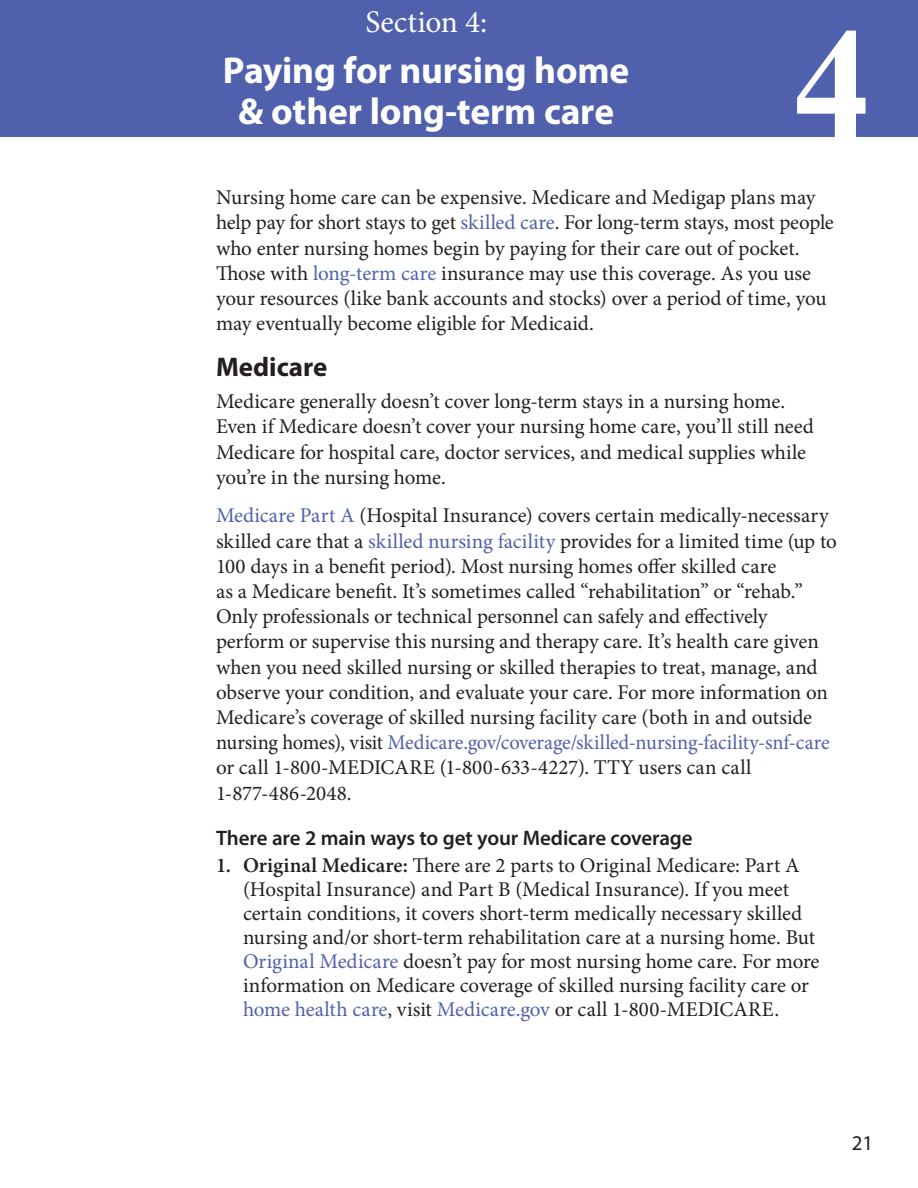
<style>
.page{position:relative;width:918px;height:1188px;background:#fff}
.page>*{position:absolute;margin:0;border:0;box-sizing:border-box;transform-origin:0 0}
.t1{font:700 157.5px "Times New Roman";color:#fff}
.t2{font:700 37.5px "Myriad Pro";letter-spacing:-.005em;color:#fff}
.t3{font:31.5px "Minion Pro";color:#fff}
.Heading_2{font:700 27px "Myriad Pro";color:#231f20}
.TEXT{font:21px/25.2px "Minion Pro";letter-spacing:-.005em;color:#231f20}
.Heading_3{font:600 21px "Myriad Pro";letter-spacing:-.005em;color:#231f20}
.t4{font:21px "Myriad Pro";color:#231f20}
.s1{color:#5060ac}
.s2{font-weight:600}
</style>
<div class="page">
<div style="left:0;top:0;width:918px;height:137px;background:#5060ac"></div>
<p class="t3" style="left:365px;top:0;width:123px">Section 4:</p>
<p class="t2" style="left:223px;top:46px;width:408px">Paying for nursing home</p>
<p class="t2" style="left:238px;top:86px;width:378px">&amp; other long-term care</p>
<h1 class="t1" style="left:793px;top:-25px;width:80px">4</h1>
<p class="TEXT" style="left:216px;top:185px;width:619px">Nursing home care can be expensive. Medicare and Medigap plans may help pay for short stays to get <span class="s1">skilled care</span>. For long-term stays, most people who enter nursing homes begin by paying for their care out of pocket.<br>Those with <span class="s1">long-term care</span> insurance may use this coverage. As you use your resources (like bank accounts and stocks) over a period of time, you may eventually become eligible for Medicaid.</p>
<p class="Heading_2" style="left:216px;top:349px;width:113px">Medicare</p>
<p class="TEXT" style="left:216px;top:389px;width:599px">Medicare generally doesn’t cover long-term stays in a nursing home.<br>Even if Medicare doesn’t cover your nursing home care, you’ll still need Medicare for hospital care, doctor services, and medical supplies while you’re in the nursing home.</p>
<p class="TEXT" style="left:216px;top:503px;width:622px"><span class="s1">Medicare Part A</span> (Hospital Insurance) covers certain medically-necessary skilled care that a <span class="s1">skilled nursing facility</span> provides for a limited time (up to 100 days in a benefit period). Most nursing homes offer skilled care<br>as a Medicare benefit. It’s sometimes called “rehabilitation” or “rehab.” Only professionals or technical personnel can safely and effectively perform or supervise this nursing and therapy care. It’s health care given when you need skilled nursing or skilled therapies to treat, manage, and observe your condition, and evaluate your care. For more information on Medicare’s coverage of skilled nursing facility care (both in and outside nursing homes), visit <span class="s1">Medicare.gov/coverage/skilled-nursing-facility-snf-care </span>or call 1-800-MEDICARE (1-800-633-4227). TTY users can call 1-877-486-2048.</p>
<p class="Heading_3" style="left:216px;top:824px;width:478px">There are 2 main ways to get your Medicare coverage</p>
<p class="TEXT" style="left:243px;top:853px;width:578px;line-height:24px;text-indent:-27px"><span class="s2">1. Original Medicare:</span> There are 2 parts to Original Medicare: Part A (Hospital Insurance) and Part B (Medical Insurance). If you meet certain conditions, it covers short-term medically necessary skilled nursing and/or short-term rehabilitation care at a nursing home. But <span class="s1">Original Medicare</span> doesn’t pay for most nursing home care. For more information on Medicare coverage of skilled nursing facility care or <span class="s1">home health care</span>, visit <span class="s1">Medicare.gov</span> or call 1-800-MEDICARE.</p>
<p class="t4" style="left:852px;top:1130px;width:23px">21</p>
</div>
